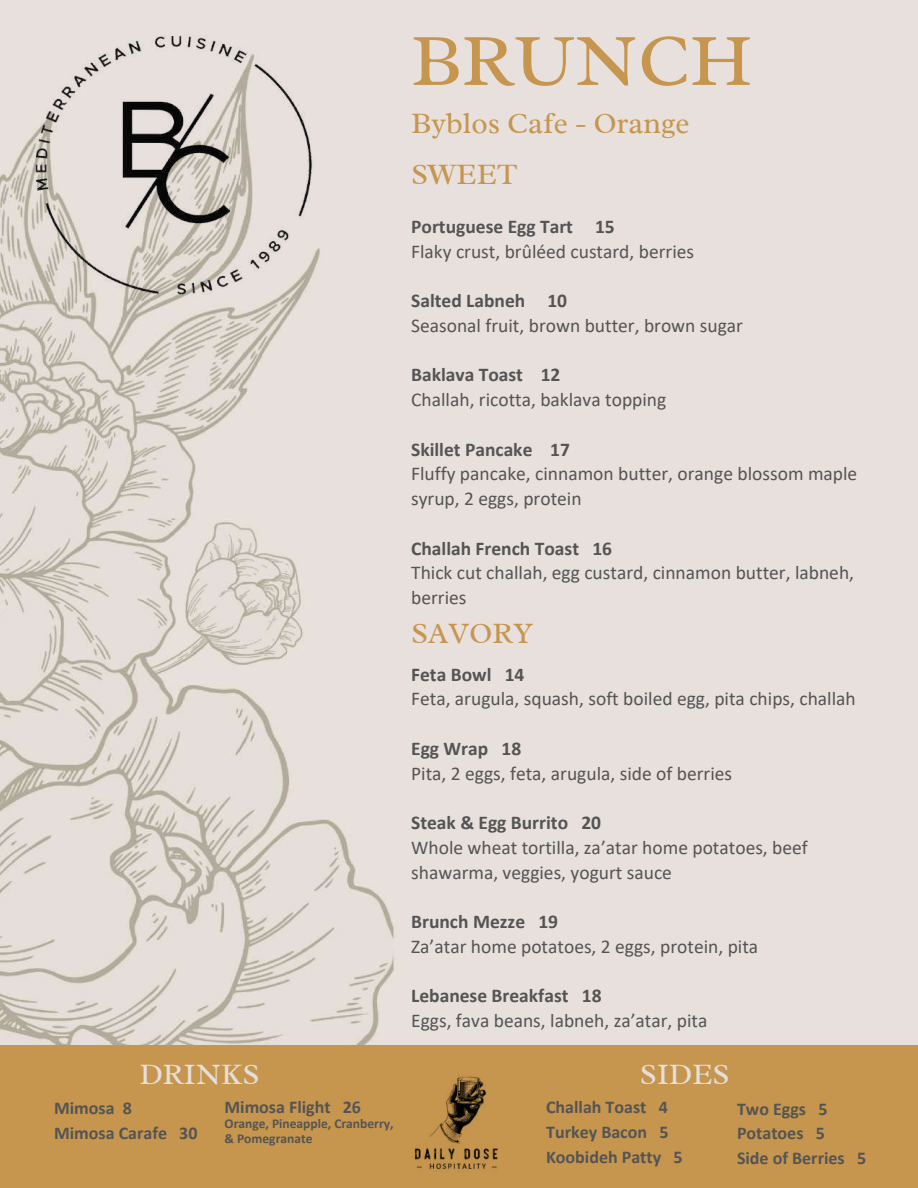
<style>
.page{position:relative;width:918px;height:1188px;background:#fff}
.page>*{position:absolute;margin:0;border:0;box-sizing:border-box;transform-origin:0 0}
.t1{font:75px "Radley";color:#c6964f}
.t2{font:30px/51.4px "Radley";color:#c6964f}
.t3{font:30px "Radley";color:#e4dfd9}
.t4{font:19.5px/24.8px "Calibri";color:#545454}
.t5{font:700 19.5px "Calibri";color:#545454}
.t6{font:700 18px/25px "Calibri";color:#545454}
.t7{font:700 13.5px/14.1px "Calibri";color:#545454}
</style>
<div class="page">
<img style="left:0;top:0;width:918px;height:1045px">
<img style="left:0;top:0;width:345px;height:316px">
<div style="left:0;top:1045px;width:918px;height:143px;background:#c6964f"></div>
<img style="left:414px;top:1075px;width:84px;height:97px">
<h2 class="t3" style="left:139px;top:1055px;width:122px">DRINKS</h2>
<p class="t6" style="left:225px;top:1096px;width:138px">Mimosa Flight 26</p>
<p class="t7" style="left:225px;top:1118px;width:171px">Orange, Pineapple, Cranberry, &amp; Pomegranate</p>
<p class="t6" style="left:54px;top:1096px;width:145px">Mimosa 8<br>Mimosa Carafe 30</p>
<h1 class="t1" style="left:411px;top:13px;width:343px">BRUNCH</h1>
<h2 class="t2" style="left:411px;top:97px;width:280px">Byblos Cafe - Orange<br>SWEET</h2>
<p class="t5" style="left:411px;top:218px;width:205px">Portuguese Egg Tart 15</p>
<p class="t4" style="left:411px;top:240px;width:284px">Flaky crust, brûléed custard, berries</p>
<p class="t5" style="left:411px;top:292px;width:157px">Salted Labneh 10</p>
<p class="t4" style="left:411px;top:315px;width:333px">Seasonal fruit, brown butter, brown sugar</p>
<p class="t5" style="left:411px;top:367px;width:151px">Baklava Toast 12</p>
<p class="t4" style="left:411px;top:389px;width:257px">Challah, ricotta, baklava topping</p>
<p class="t5" style="left:411px;top:441px;width:160px">Skillet Pancake 17</p>
<p class="t4" style="left:411px;top:463px;width:448px">Fluffy pancake, cinnamon butter, orange blossom maple syrup, 2 eggs, protein</p>
<p class="t5" style="left:411px;top:540px;width:202px">Challah French Toast 16</p>
<p class="t4" style="left:411px;top:562px;width:444px">Thick cut challah, egg custard, cinnamon butter, labneh, berries</p>
<h2 class="t2" style="left:411px;top:608px;width:123px">SAVORY</h2>
<p class="t5" style="left:411px;top:666px;width:115px">Feta Bowl 14</p>
<p class="t4" style="left:411px;top:688px;width:446px">Feta, arugula, squash, soft boiled egg, pita chips, challah</p>
<p class="t5" style="left:411px;top:740px;width:112px">Egg Wrap 18</p>
<p class="t4" style="left:411px;top:762px;width:322px">Pita, 2 eggs, feta, arugula, side of berries</p>
<p class="t5" style="left:411px;top:814px;width:191px">Steak &amp; Egg Burrito 20</p>
<p class="t4" style="left:411px;top:837px;width:398px">Whole wheat tortilla, za’atar home potatoes, beef shawarma, veggies, yogurt sauce</p>
<p class="t5" style="left:411px;top:913px;width:148px">Brunch Mezze 19</p>
<p class="t4" style="left:411px;top:936px;width:349px">Za’atar home potatoes, 2 eggs, protein, pita</p>
<p class="t5" style="left:411px;top:988px;width:192px">Lebanese Breakfast 18</p>
<p class="t4" style="left:411px;top:1010px;width:298px">Eggs, fava beans, labneh, za’atar, pita</p>
<h2 class="t3" style="left:640px;top:1055px;width:91px">SIDES</h2>
<p class="t6" style="left:546px;top:1096px;width:138px">Challah Toast 4<br>Turkey Bacon 5<br>Koobideh Patty 5</p>
<p class="t6" style="left:737px;top:1098px;width:131px">Two Eggs 5<br>Potatoes 5<br>Side of Berries 5</p>
</div>
